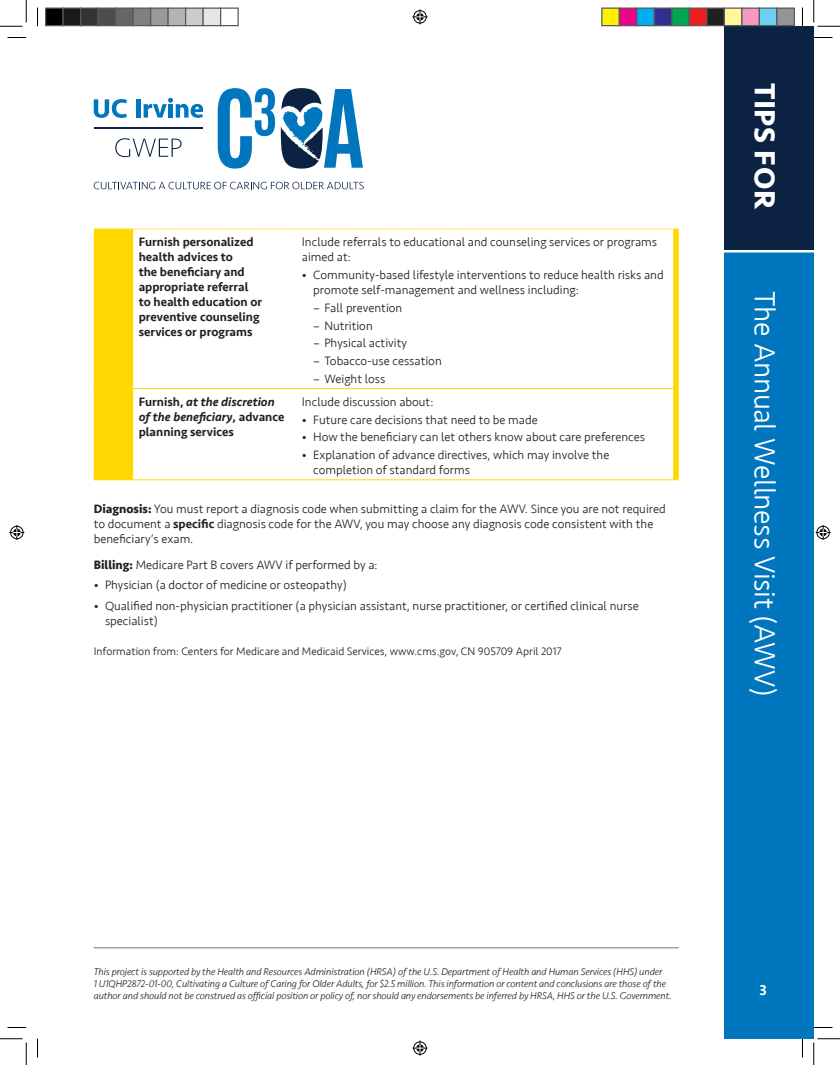
<style>
.page{position:relative;width:840px;height:1065px;background:#fff}
.page>*{position:absolute;margin:0;border:0;box-sizing:border-box;transform-origin:0 0}
.t1{font:300 30px "Seravek";letter-spacing:-.015em;color:#fff}
.t2{font:700 30px "Seravek";letter-spacing:.02em;color:#fff}
.t3{font:500 15px "Seravek";color:#fff}
.t4{font:300 12.5px/15px "Seravek";color:#231f20}
.t5{font:500 12.5px/15px "Seravek";color:#231f20}
.t6{font:300 11.25px "Seravek";color:#231f20}
.t7{font:italic 300 10px/12px "Seravek";letter-spacing:-.01em;color:#231f20}
.s1{font-style:italic}
.s2{font-weight:700}
.s3{font-weight:500}
</style>
<div class="page">
<hr style="left:94px;top:948px;width:585px;height:1px;background:#717275">
<div style="left:724px;top:26px;width:90px;height:1013px;background:#0076be"></div>
<div style="left:724px;top:26px;width:90px;height:225px;background:#0b2243"></div>
<svg style="left:94px;top:182px;width:270px;height:7px"></svg>
<svg style="left:281px;top:88px;width:82px;height:81px"></svg>
<svg style="left:218px;top:88px;width:57px;height:81px"></svg>
<hr style="left:94px;top:128px;width:109px;height:1px;background:#0b2243">
<svg style="left:94px;top:99px;width:33px;height:19px"></svg>
<hr style="left:136px;top:99px;width:4px;height:19px;background:#0076be">
<svg style="left:144px;top:98px;width:59px;height:20px"></svg>
<svg style="left:115px;top:138px;width:67px;height:19px"></svg>
<hr style="left:710px;top:250px;width:104px;height:2px;background:#fff">
<svg style="left:94px;top:230px;width:585px;height:250px"></svg>
<svg style="left:296px;top:230px;width:377px;height:250px"></svg>
<hr style="left:94px;top:229px;width:39px;height:1px;background:#ffe04e">
<hr style="left:133px;top:229px;width:163px;height:1px;background:#ffe04e">
<hr style="left:296px;top:229px;width:377px;height:1px;background:#ffe04e">
<hr style="left:94px;top:388px;width:39px;height:1px;background:#ffd801">
<hr style="left:133px;top:388px;width:163px;height:1px;background:#ffd801">
<hr style="left:296px;top:388px;width:377px;height:1px;background:#ffd801">
<hr style="left:94px;top:480px;width:39px;height:1px;background:#ffd801">
<hr style="left:133px;top:480px;width:163px;height:1px;background:#ffd801">
<hr style="left:296px;top:480px;width:377px;height:1px;background:#ffd801">
<svg style="left:8px;top:37px;width:18px;height:1px"></svg>
<svg style="left:814px;top:37px;width:18px;height:1px"></svg>
<svg style="left:8px;top:1027px;width:18px;height:1px"></svg>
<svg style="left:814px;top:1027px;width:18px;height:1px"></svg>
<svg style="left:37px;top:8px;width:1px;height:18px"></svg>
<svg style="left:37px;top:1039px;width:1px;height:19px"></svg>
<svg style="left:802px;top:8px;width:1px;height:18px"></svg>
<svg style="left:802px;top:1039px;width:1px;height:19px"></svg>
<svg style="left:0;top:0;width:27px;height:27px"></svg>
<svg style="left:0;top:1039px;width:27px;height:26px"></svg>
<svg style="left:814px;top:0;width:26px;height:27px"></svg>
<svg style="left:814px;top:1039px;width:26px;height:26px"></svg>
<svg style="left:412px;top:9px;width:16px;height:15px"></svg>
<svg style="left:412px;top:1041px;width:16px;height:15px"></svg>
<svg style="left:9px;top:525px;width:15px;height:15px"></svg>
<svg style="left:816px;top:525px;width:15px;height:15px"></svg>
<div style="left:46px;top:8px;width:17px;height:18px;background:#000"></div>
<div style="left:45px;top:8px;width:19px;height:18px;border:1px solid #595959"></div>
<div style="left:63px;top:8px;width:18px;height:18px;background:#1a1a1a"></div>
<div style="left:62px;top:8px;width:19px;height:18px;border:1px solid #595959"></div>
<div style="left:81px;top:8px;width:17px;height:18px;background:#333"></div>
<div style="left:80px;top:8px;width:19px;height:18px;border:1px solid #595959"></div>
<div style="left:98px;top:8px;width:18px;height:18px;background:#4d4d4d"></div>
<div style="left:98px;top:8px;width:18px;height:18px;border:1px solid #595959"></div>
<div style="left:116px;top:8px;width:17px;height:18px;background:#666"></div>
<div style="left:115px;top:8px;width:19px;height:18px;border:1px solid #595959"></div>
<div style="left:133px;top:8px;width:18px;height:18px;background:#808080"></div>
<div style="left:132px;top:8px;width:19px;height:18px;border:1px solid #595959"></div>
<div style="left:151px;top:8px;width:17px;height:18px;background:#999"></div>
<div style="left:150px;top:8px;width:19px;height:18px;border:1px solid #595959"></div>
<div style="left:168px;top:8px;width:18px;height:18px;background:#b3b3b3"></div>
<div style="left:168px;top:8px;width:18px;height:18px;border:1px solid #595959"></div>
<div style="left:186px;top:8px;width:17px;height:18px;background:#ccc"></div>
<div style="left:185px;top:8px;width:19px;height:18px;border:1px solid #595959"></div>
<div style="left:203px;top:8px;width:18px;height:18px;background:#e6e6e6"></div>
<div style="left:202px;top:8px;width:19px;height:18px;border:1px solid #595959"></div>
<div style="left:220px;top:8px;width:19px;height:18px;border:1px solid #595959"></div>
<div style="left:602px;top:8px;width:17px;height:18px;background:#fff101"></div>
<div style="left:601px;top:8px;width:19px;height:18px;border:1px solid #595959"></div>
<div style="left:619px;top:8px;width:18px;height:18px;background:#ed028c"></div>
<div style="left:619px;top:8px;width:19px;height:18px;border:1px solid #595959"></div>
<div style="left:637px;top:8px;width:17px;height:18px;background:#00aeef"></div>
<div style="left:636px;top:8px;width:19px;height:18px;border:1px solid #595959"></div>
<div style="left:654px;top:8px;width:18px;height:18px;background:#2e3092"></div>
<div style="left:654px;top:8px;width:18px;height:18px;border:1px solid #595959"></div>
<div style="left:672px;top:8px;width:17px;height:18px;background:#00a54f"></div>
<div style="left:671px;top:8px;width:19px;height:18px;border:1px solid #595959"></div>
<div style="left:689px;top:8px;width:18px;height:18px;background:#ee1d23"></div>
<div style="left:689px;top:8px;width:19px;height:18px;border:1px solid #595959"></div>
<div style="left:707px;top:8px;width:17px;height:18px;background:#231f20"></div>
<div style="left:706px;top:8px;width:19px;height:18px;border:1px solid #595959"></div>
<div style="left:724px;top:8px;width:18px;height:18px;background:#fff79a"></div>
<div style="left:724px;top:8px;width:18px;height:18px;border:1px solid #595959"></div>
<div style="left:742px;top:8px;width:17px;height:18px;background:#f499c2"></div>
<div style="left:741px;top:8px;width:19px;height:18px;border:1px solid #595959"></div>
<div style="left:759px;top:8px;width:18px;height:18px;background:#6bcff6"></div>
<div style="left:759px;top:8px;width:19px;height:18px;border:1px solid #595959"></div>
<div style="left:777px;top:8px;width:17px;height:18px;background:#939598"></div>
<div style="left:776px;top:8px;width:19px;height:18px;border:1px solid #595959"></div>
<p class="t5" style="left:139px;top:235px;width:125px">Furnish personalized health advices to<br>the beneficiary and appropriate referral to health education or preventive counseling services or programs</p>
<p class="t4" style="left:302px;top:235px;width:357px">Include referrals to educational and counseling services or programs aimed at:</p>
<p class="t4" style="left:313px;top:267px;width:352px;text-indent:-11px">• Community-based lifestyle interventions to reduce health risks and promote self-management and wellness including:</p>
<p class="t4" style="left:324px;top:299px;width:119px;line-height:17.8px">Fall prevention<br>Nutrition<br>Physical activity<br>Tobacco-use cessation<br>Weight loss</p>
<p class="t5" style="left:139px;top:394px;width:147px">Furnish, <span class="s1">at the discretion of the beneficiary</span>, advance planning services</p>
<p class="t4" style="left:302px;top:394px;width:133px">Include discussion about:</p>
<p class="t4" style="left:302px;top:412px;width:237px">• Future care decisions that need to be made</p>
<p class="t4" style="left:302px;top:430px;width:345px">• How the beneficiary can let others know about care preferences</p>
<p class="t4" style="left:313px;top:448px;width:298px;text-indent:-11px">• Explanation of advance directives, which may involve the completion of standard forms</p>
<p class="t4" style="left:94px;top:501px;width:574px"><span class="s2">Diagnosis:</span> You must report a diagnosis code when submitting a claim for the AWV. Since you are not required to document a <span class="s3">specific</span> diagnosis code for the AWV, you may choose any diagnosis code consistent with the beneficiary’s exam.</p>
<p class="t4" style="left:94px;top:557px;width:285px"><span class="s2">Billing:</span> Medicare Part B covers AWV if performed by a:</p>
<p class="t4" style="left:94px;top:578px;width:255px">• Physician (a doctor of medicine or osteopathy)</p>
<p class="t4" style="left:105px;top:599px;width:535px;text-indent:-11px">• Qualified non-physician practitioner (a physician assistant, nurse practitioner, or certified clinical nurse specialist)</p>
<p class="t6" style="left:94px;top:645px;width:469px">Information from: Centers for Medicare and Medicaid Services, www.cms.gov, CN 905709 April 2017</p>
<h1 class="t2" style="left:789px;top:82px;width:128px;rotate:90deg">TIPS FOR</h1>
<h1 class="t1" style="left:783px;top:291px;width:408px;rotate:90deg">The Annual Wellness Visit (AWV)</h1>
<p class="t7" style="left:94px;top:966px;width:580px">This project is supported by the Health and Resources Administration (HRSA) of the U.S. Department of Health and Human Services (HHS) under<br>1 U1QHP2872-01-00, Cultivating a Culture of Caring for Older Adults, for $2.5 million. This information or content and conclusions are those of the author and should not be construed as official position or policy of, nor should any endorsements be inferred by HRSA, HHS or the U.S. Government.</p>
<p class="t3" style="left:759px;top:981px;width:9px">3</p>
</div>
